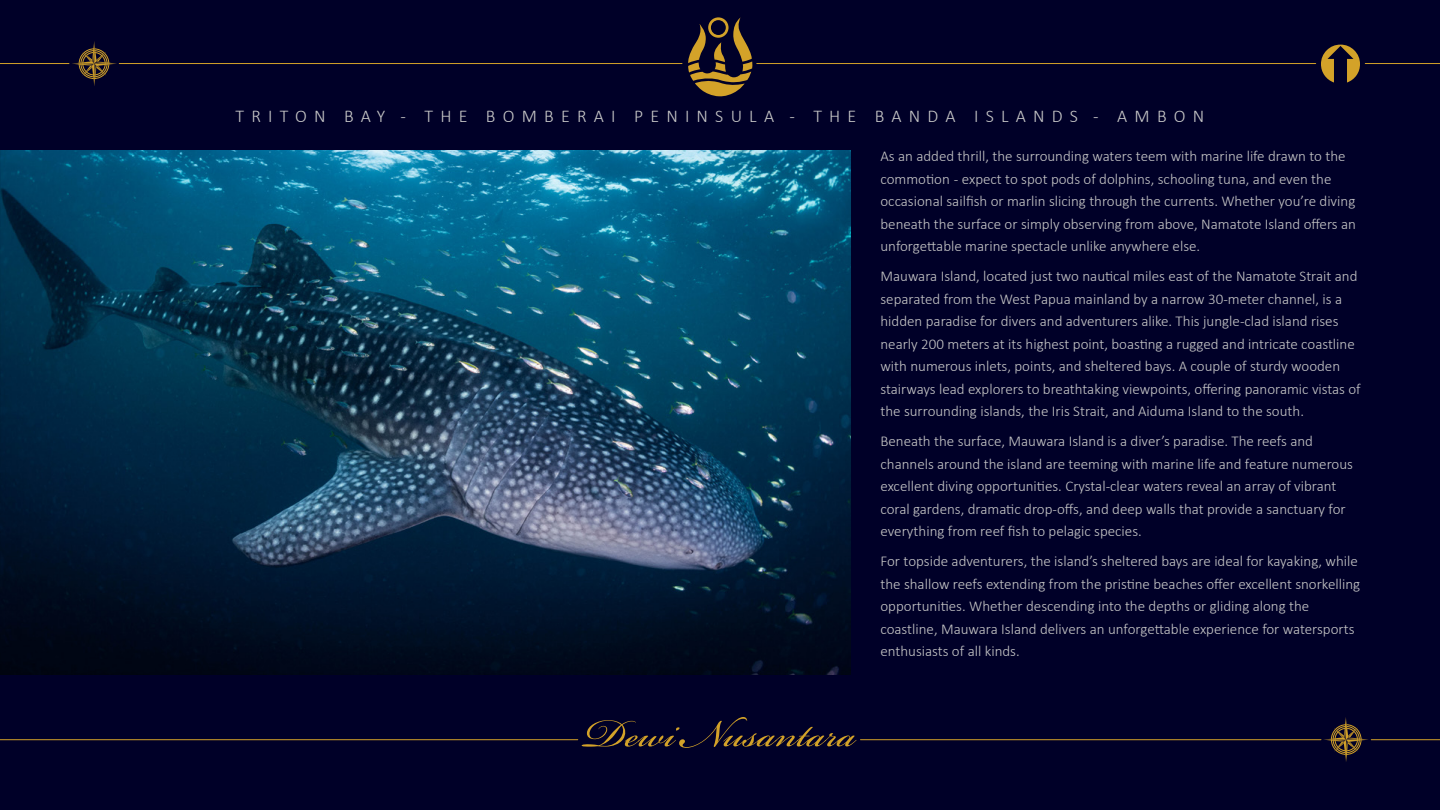
<style>
.page{position:relative;width:1440px;height:810px;background:#000028}
.page>*{position:absolute;margin:0;border:0;box-sizing:border-box;transform-origin:0 0}
.t1{font:61.5px "Bickham Script Pro";color:#d3a229}
.t2{font:300 18px "Calibri";letter-spacing:.4em;color:#c8c8c8}
.t3{font:300 15px/22.5px "Calibri";color:#c8c8c8}
</style>
<div class="page">
<img style="left:0;top:150px;width:850px;height:525px">
<hr style="left:119px;top:63px;width:563px;height:1px;background:#d3a229">
<hr style="left:0;top:63px;width:69px;height:1px;background:#d3a229">
<svg style="left:72px;top:41px;width:45px;height:45px"></svg>
<svg style="left:688px;top:17px;width:65px;height:80px"></svg>
<hr style="left:0;top:739px;width:578px;height:1px;background:#d3a229">
<hr style="left:1371px;top:739px;width:69px;height:1px;background:#d3a229">
<hr style="left:860px;top:739px;width:461px;height:1px;background:#d3a229">
<svg style="left:1324px;top:717px;width:44px;height:45px"></svg>
<hr style="left:757px;top:63px;width:559px;height:1px;background:#d3a229">
<hr style="left:1365px;top:63px;width:75px;height:1px;background:#d3a229">
<p class="t2" style="left:236px;top:109px;width:970px">TRITON BAY - THE BOMBERAI PENINSULA - THE BANDA ISLANDS - AMBON</p>
<p class="t3" style="left:880px;top:146px;width:477px">As an added thrill, the surrounding waters teem with marine life drawn to the commotion - expect to spot pods of dolphins, schooling tuna, and even the occasional sailfish or marlin slicing through the currents. Whether you’re diving beneath the surface or simply observing from above, Namatote Island offers an unforgettable marine spectacle unlike anywhere else.</p>
<p class="t3" style="left:880px;top:266px;width:482px">Mauwara Island, located just two nautical miles east of the Namatote Strait and separated from the West Papua mainland by a narrow 30-meter channel, is a hidden paradise for divers and adventurers alike. This jungle-clad island rises nearly 200 meters at its highest point, boasting a rugged and intricate coastline with numerous inlets, points, and sheltered bays. A couple of sturdy wooden stairways lead explorers to breathtaking viewpoints, offering panoramic vistas of the surrounding islands, the Iris Strait, and Aiduma Island to the south.</p>
<p class="t3" style="left:880px;top:431px;width:474px">Beneath the surface, Mauwara Island is a diver’s paradise. The reefs and channels around the island are teeming with marine life and feature numerous excellent diving opportunities. Crystal-clear waters reveal an array of vibrant coral gardens, dramatic drop-offs, and deep walls that provide a sanctuary for everything from reef fish to pelagic species.</p>
<p class="t3" style="left:880px;top:551px;width:481px">For topside adventurers, the island’s sheltered bays are ideal for kayaking, while the shallow reefs extending from the pristine beaches offer excellent snorkelling opportunities. Whether descending into the depths or gliding along the coastline, Mauwara Island delivers an unforgettable experience for watersports enthusiasts of all kinds.</p>
<h1 class="t1" style="left:584px;top:689px;width:273px">Dewi Nusantara</h1>
</div>
